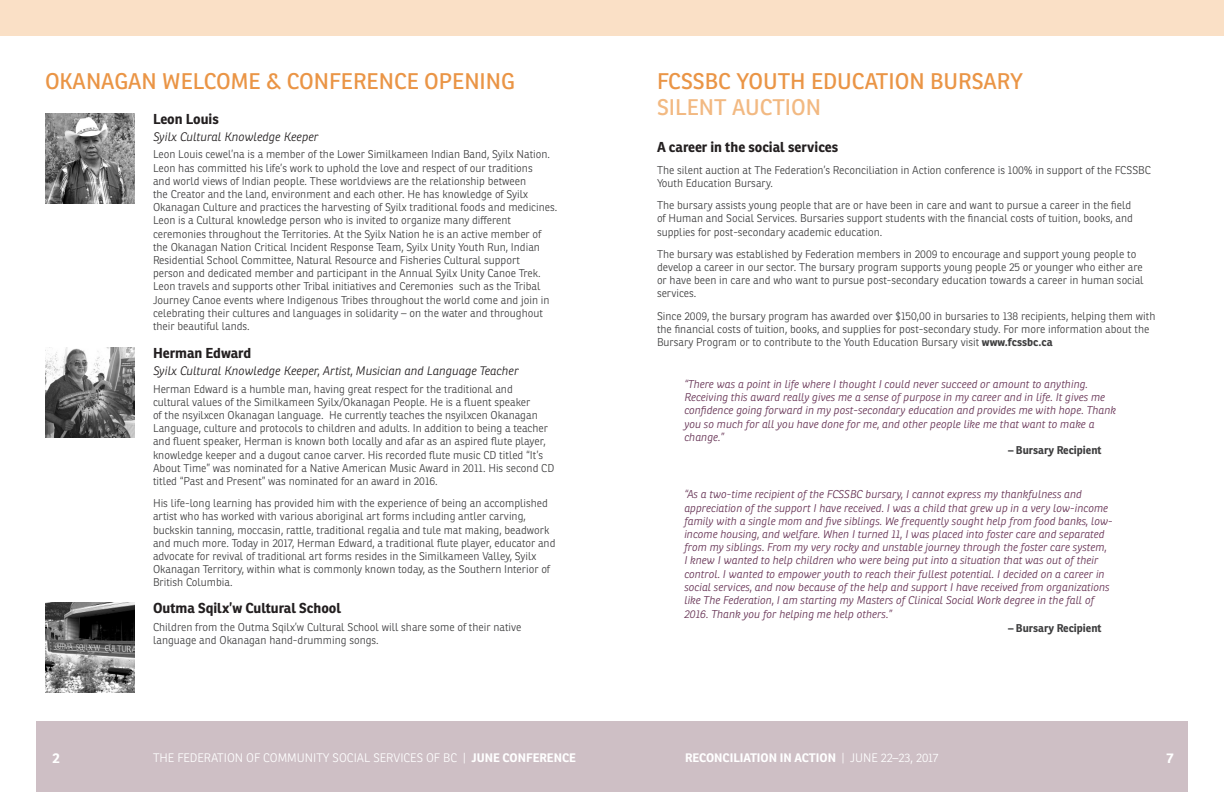
<style>
.page{position:relative;width:1224px;height:792px;background:#fff}
.page>*{position:absolute;margin:0;border:0;box-sizing:border-box;transform-origin:0 0}
.Orange_caps_header{font:22px/26.4px "Ronnia Basic Rg";color:#ea9546}
.Sessions_-_header{font:700 14px "Ronnia";color:#231f20}
.t1{font:700 14px "Ronnia";color:#fff}
.Sessions_-_header-2{font:italic 300 12px "Ronnia Basic";color:#231f20}
.t2{font:300 12px "Ronnia Basic";color:#fff}
.t3{font:700 12px "Ronnia";color:#fff}
.Body{font:300 11px/13.2px "Ronnia Basic";color:#3e3e3f}
.Body-2{font:italic 300 11px/13.2px "Ronnia Basic";color:#653153}
.Body-3{font:700 11px "Ronnia";color:#3e3e3f}
.s1{color:#f2b982}
.s2{font-family:"Ronnia";font-weight:700}
.s3{font-family:"Ronnia Basic";font-weight:300}
</style>
<div class="page">
<div style="left:0;top:0;width:733px;height:36px;background:#fae0c6"></div>
<div style="left:720px;top:0;width:504px;height:36px;background:#fae0c6"></div>
<div style="left:36px;top:721px;width:1152px;height:71px;background:#cebfc5"></div>
<img style="left:45px;top:113px;width:90px;height:90px">
<img style="left:45px;top:347px;width:90px;height:90px">
<img style="left:45px;top:603px;width:90px;height:90px">
<p class="Orange_caps_header" style="left:45px;top:67px;width:471px">OKANAGAN WELCOME &amp; CONFERENCE OPENING</p>
<p class="Sessions_-_header" style="left:153px;top:110px;width:67px">Leon Louis</p>
<p class="Sessions_-_header-2" style="left:153px;top:129px;width:167px">Syilx Cultural Knowledge Keeper</p>
<p class="Body" style="left:153px;top:148px;width:406px">Leon Louis cewel’na is a member of the Lower Similkameen Indian Band, Syilx Nation.<br>Leon has committed his life’s work to uphold the love and respect of our traditions<br>and world views of Indian people. These worldviews are the relationship between<br>the Creator and the land, environment and each other. He has knowledge of Syilx Okanagan Culture and practices the harvesting of Syilx traditional foods and medicines.<br>Leon is a Cultural knowledge person who is invited to organize many different ceremonies throughout the Territories. At the Syilx Nation he is an active member of the Okanagan Nation Critical Incident Response Team, Syilx Unity Youth Run, Indian Residential School Committee, Natural Resource and Fisheries Cultural support<br>person and dedicated member and participant in the Annual Syilx Unity Canoe Trek.<br>Leon travels and supports other Tribal initiatives and Ceremonies such as the Tribal Journey Canoe events where Indigenous Tribes throughout the world come and join in celebrating their cultures and languages in solidarity – on the water and throughout their beautiful lands.</p>
<p class="Sessions_-_header" style="left:153px;top:344px;width:100px">Herman Edward</p>
<p class="Sessions_-_header-2" style="left:153px;top:363px;width:367px">Syilx Cultural Knowledge Keeper, Artist, Musician and Language Teacher</p>
<p class="Body" style="left:153px;top:382px;width:403px">Herman Edward is a humble man, having great respect for the traditional and<br>cultural values of the Similkameen Syilx/Okanagan People. He is a fluent speaker<br>of the nsyilxcen Okanagan language. He currently teaches the nsyilxcen Okanagan Language, culture and protocols to children and adults. In addition to being a teacher and fluent speaker, Herman is known both locally and afar as an aspired flute player, knowledge keeper and a dugout canoe carver. His recorded flute music CD titled “It’s About Time” was nominated for a Native American Music Award in 2011. His second CD titled “Past and Present” was nominated for an award in 2016.</p>
<p class="Body" style="left:153px;top:497px;width:404px">His life-long learning has provided him with the experience of being an accomplished artist who has worked with various aboriginal art forms including antler carving, buckskin tanning, moccasin, rattle, traditional regalia and tule mat making, beadwork and much more. Today in 2017, Herman Edward, a traditional flute player, educator and advocate for revival of traditional art forms resides in the Similkameen Valley, Syilx Okanagan Territory, within what is commonly known today, as the Southern Interior of British Columbia.</p>
<p class="Sessions_-_header" style="left:153px;top:599px;width:190px">Outma Sqilx’w Cultural School</p>
<p class="Body" style="left:153px;top:620px;width:370px">Children from the Outma Sqilx’w Cultural School will share some of their native language and Okanagan hand-drumming songs.</p>
<p class="Orange_caps_header" style="left:657px;top:67px;width:367px">FCSSBC YOUTH EDUCATION BURSARY<br><span class="s1">SILENT AUCTION</span></p>
<p class="Sessions_-_header" style="left:657px;top:138px;width:183px">A career in the social services</p>
<p class="Body" style="left:657px;top:163px;width:496px">The silent auction at The Federation’s Reconciliation in Action conference is 100% in support of the FCSSBC<br>Youth Education Bursary.</p>
<p class="Body" style="left:657px;top:199px;width:478px">The bursary assists young people that are or have been in care and want to pursue a career in the field of Human and Social Services. Bursaries support students with the financial costs of tuition, books, and supplies for post-secondary academic education.</p>
<p class="Body" style="left:657px;top:247px;width:488px">The bursary was established by Federation members in 2009 to encourage and support young people to develop a career in our sector. The bursary program supports young people 25 or younger who either are or have been in care and who want to pursue post-secondary education towards a career in human social services.</p>
<p class="Body" style="left:657px;top:309px;width:500px">Since 2009, the bursary program has awarded over $150,00 in bursaries to 138 recipients, helping them with the financial costs of tuition, books, and supplies for post-secondary study. For more information about the<br>Bursary Program or to contribute to the Youth Education Bursary visit <span class="s2">www.fcssbc.ca</span></p>
<p class="Body-2" style="left:684px;top:377px;width:433px">“There was a point in life where I thought I could never succeed or amount to anything.<br>Receiving this award really gives me a sense of purpose in my career and in life. It gives me confidence going forward in my post-secondary education and provides me with hope. Thank you so much for all you have done for me, and other people like me that want to make a change.”</p>
<p class="Body-3" style="left:1008px;top:443px;width:95px">– Bursary Recipient</p>
<p class="Body-2" style="left:684px;top:488px;width:430px">“As a two-time recipient of the FCSSBC bursary, I cannot express my thankfulness and appreciation of the support I have received. I was a child that grew up in a very low-income family with a single mom and five siblings. We frequently sought help from food banks, low&shy;income housing, and welfare. When I turned 11, I was placed into foster care and separated from my siblings. From my very rocky and unstable journey through the foster care system,<br>I knew I wanted to help children who were being put into a situation that was out of their control. I wanted to empower youth to reach their fullest potential. I decided on a career in social services, and now because of the help and support I have received from organizations like The Federation, I am starting my Masters of Clinical Social Work degree in the fall of</p>
<p class="Body-2" style="left:684px;top:608px;width:209px">2016. Thank you for helping me help others.”</p>
<p class="Body-3" style="left:1008px;top:621px;width:95px">– Bursary Recipient</p>
<p class="t1" style="left:52px;top:749px;width:9px">2</p>
<p class="t2" style="left:153px;top:750px;width:424px">THE FEDERATION OF COMMUNITY SOCIAL SERVICES OF BC | <span class="s2">JUNE CONFERENCE</span></p>
<p class="t3" style="left:685px;top:750px;width:255px">RECONCILIATION IN ACTION <span class="s3">| JUNE 22–23, 2017</span></p>
<p class="t1" style="left:1166px;top:749px;width:9px">7</p>
</div>
